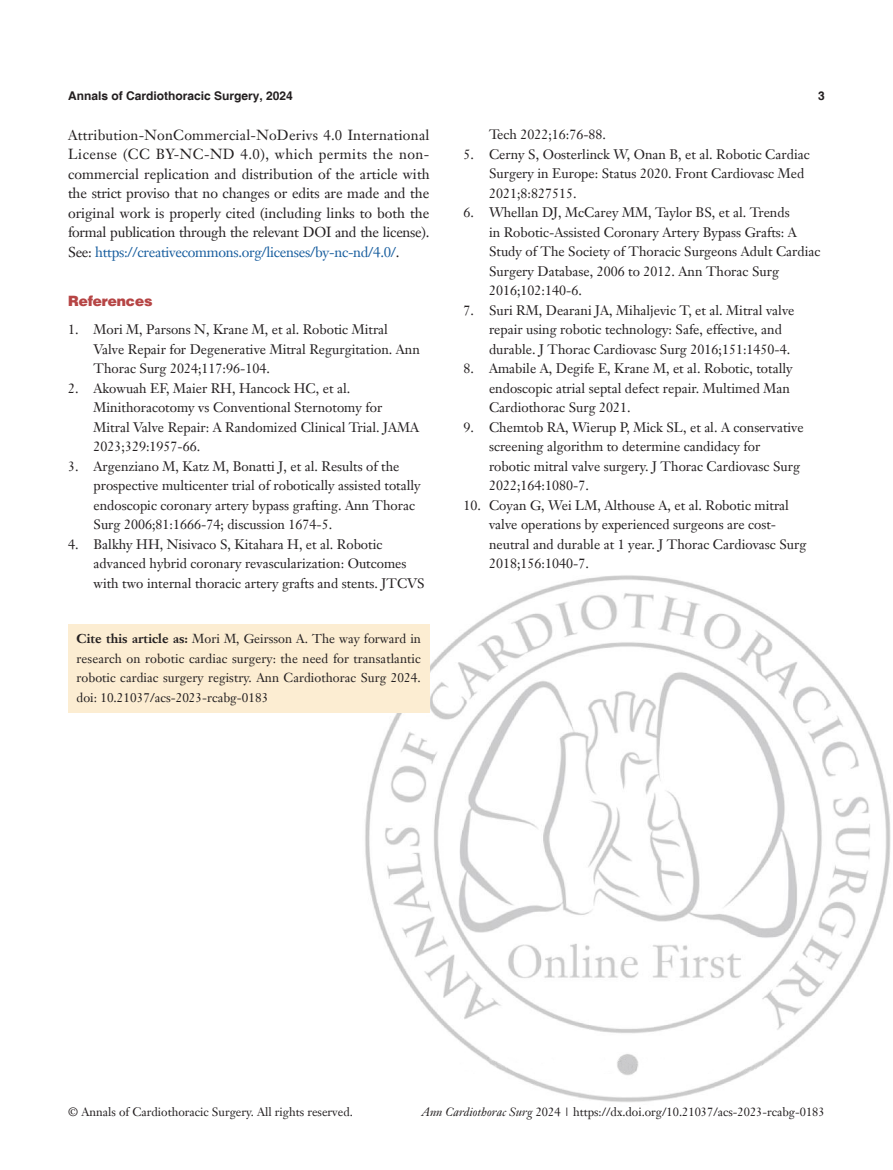
<style>
.page{position:relative;width:893px;height:1170px;background:#fff}
.page>*{position:absolute;margin:0;border:0;box-sizing:border-box;transform-origin:0 0}
.t1{font:14.25px/19.5px "Janson Text LT";letter-spacing:-.02em;color:#231f20;text-align:justify}
.t2{font:900 14.25px "Helvetica";color:#b64545}
.t3{font:13.5px/19.5px "Janson Text LT";color:#231f20}
.t4{font:12.75px/19.5px "Janson Text LT";letter-spacing:.005em;color:#231f20;text-align:justify}
.t5{font:12px "Janson Text LT";color:#231f20}
.t6{font:700 12px "Helvetica";color:#231f20}
.s1{color:#175d9e}
.s2{font-weight:700}
.s3{font-style:italic}
</style>
<div class="page">
<img style="left:362px;top:575px;width:529px;height:527px">
<div style="left:68px;top:624px;width:361px;height:88px;background:#fcedd2"></div>
<p class="t6" style="left:68px;top:88px;width:226px">Annals of Cardiothoracic Surgery, 2024</p>
<p class="t6" style="left:818px;top:88px;width:8px">3</p>
<p class="t1" style="left:68px;top:125px;width:363px">Attribution-NonCommercial-NoDerivs 4.0 International License (CC BY-NC-ND 4.0), which permits the non&shy;commercial replication and distribution of the article with the strict proviso that no changes or edits are made and the original work is properly cited (including links to both the formal publication through the relevant DOI and the license).<br>See: <span class="s1">https://creativecommons.org/licenses/by-nc-nd/4.0/</span>.</p>
<p class="t2" style="left:68px;top:291px;width:86px">References</p>
<p class="t3" style="left:94px;top:320px;width:328px;text-indent:-26px">1. Mori M, Parsons N, Krane M, et al. Robotic Mitral<br>Valve Repair for Degenerative Mitral Regurgitation. Ann<br>Thorac Surg 2024;117:96-104.</p>
<p class="t3" style="left:94px;top:378px;width:327px;text-indent:-26px">2. Akowuah EF, Maier RH, Hancock HC, et al.<br>Minithoracotomy vs Conventional Sternotomy for Mitral Valve Repair: A Randomized Clinical Trial. JAMA 2023;329:1957-66.</p>
<p class="t3" style="left:94px;top:456px;width:329px;text-indent:-26px">3. Argenziano M, Katz M, Bonatti J, et al. Results of the prospective multicenter trial of robotically assisted totally endoscopic coronary artery bypass grafting. Ann Thorac Surg 2006;81:1666-74; discussion 1674-5.</p>
<p class="t3" style="left:94px;top:534px;width:333px;text-indent:-26px">4. Balkhy HH, Nisivaco S, Kitahara H, et al. Robotic advanced hybrid coronary revascularization: Outcomes with two internal thoracic artery grafts and stents. JTCVS</p>
<p class="t4" style="left:77px;top:629px;width:346px"><span class="s2">Cite this article as:</span> Mori M, Geirsson A. The way forward in research on robotic cardiac surgery: the need for transatlantic robotic cardiac surgery registry. Ann Cardiothorac Surg 2024. doi: 10.21037/acs-2023-rcabg-0183</p>
<p class="t3" style="left:489px;top:125px;width:119px">Tech 2022;16:76-88.</p>
<p class="t3" style="left:489px;top:144px;width:322px;text-indent:-26px">5. Cerny S, Oosterlinck W, Onan B, et al. Robotic Cardiac<br>Surgery in Europe: Status 2020. Front Cardiovasc Med<br>2021;8:827515.</p>
<p class="t3" style="left:489px;top:202px;width:333px;text-indent:-26px">6. Whellan DJ, McCarey MM, Taylor BS, et al. Trends<br>in Robotic-Assisted Coronary Artery Bypass Grafts: A Study of The Society of Thoracic Surgeons Adult Cardiac Surgery Database, 2006 to 2012. Ann Thorac Surg 2016;102:140-6.</p>
<p class="t3" style="left:489px;top:300px;width:307px;text-indent:-26px">7. Suri RM, Dearani JA, Mihaljevic T, et al. Mitral valve repair using robotic technology: Safe, effective, and durable. J Thorac Cardiovasc Surg 2016;151:1450-4.</p>
<p class="t3" style="left:489px;top:358px;width:305px;text-indent:-26px">8. Amabile A, Degife E, Krane M, et al. Robotic, totally endoscopic atrial septal defect repair. Multimed Man<br>Cardiothorac Surg 2021.</p>
<p class="t3" style="left:489px;top:417px;width:316px;text-indent:-26px">9. Chemtob RA, Wierup P, Mick SL, et al. A conservative screening algorithm to determine candidacy for robotic mitral valve surgery. J Thorac Cardiovasc Surg 2022;164:1080-7.</p>
<p class="t3" style="left:489px;top:495px;width:319px;text-indent:-26px">10. Coyan G, Wei LM, Althouse A, et al. Robotic mitral valve operations by experienced surgeons are cost&shy;neutral and durable at 1 year. J Thorac Cardiovasc Surg 2018;156:1040-7.</p>
<p class="t5" style="left:68px;top:1104px;width:286px">© Annals of Cardiothoracic Surgery. All rights reserved.</p>
<p class="t5" style="left:422px;top:1104px;width:404px"><span class="s3">Ann Cardiothorac Surg</span> 2024 | https://dx.doi.org/10.21037/acs-2023-rcabg-0183</p>
</div>
